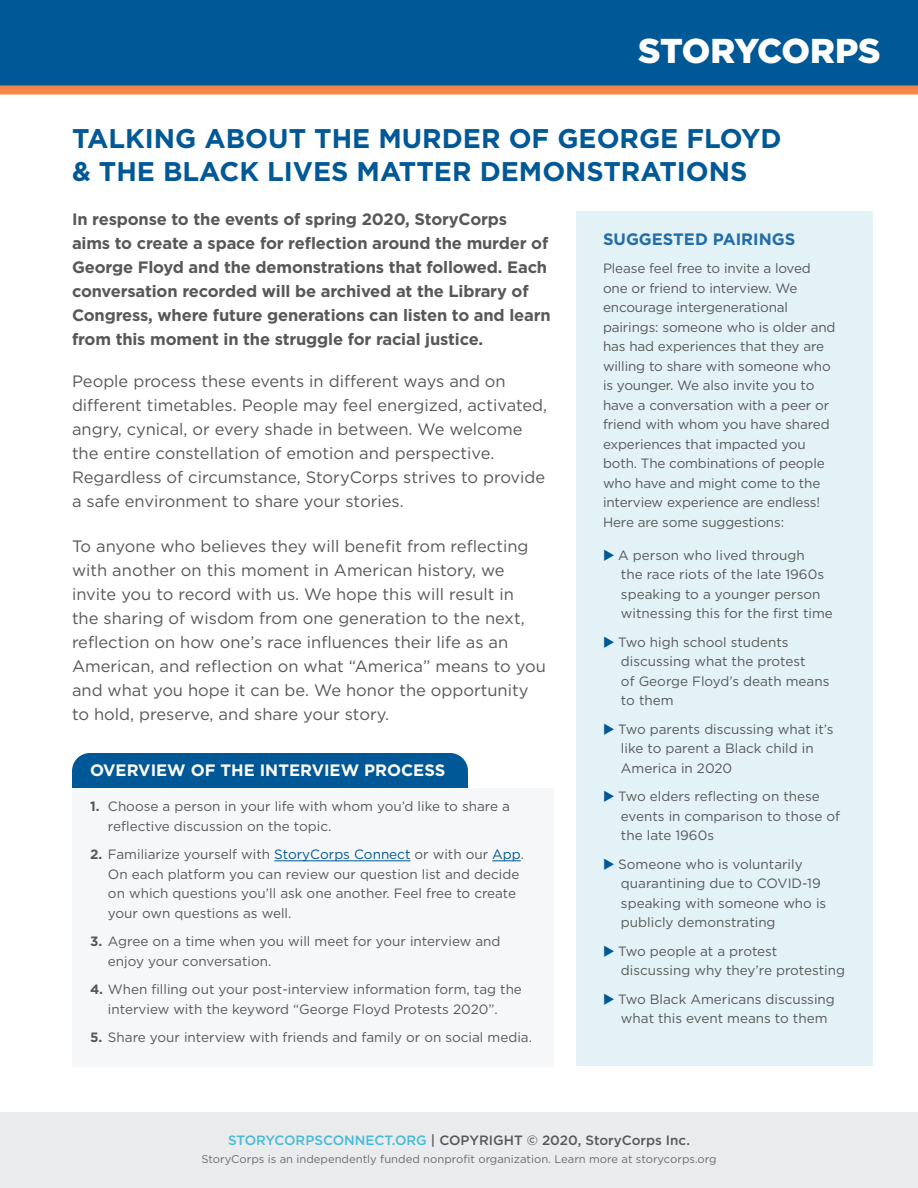
<style>
.page{position:relative;width:918px;height:1188px;background:#fff}
.page>*{position:absolute;margin:0;border:0;box-sizing:border-box;transform-origin:0 0}
.t1{font:900 34.5px "Gotham";letter-spacing:-.02em;color:#fff}
.t2{font:700 27px/33px "Gotham";color:#015897}
.t3{font:16.5px/24px "Gotham";color:#57585a}
.t4{font:700 16.5px/24px "Gotham";letter-spacing:-.01em;color:#57585a}
.t5{font:700 16.5px "Gotham";color:#fff}
.t6{font:700 16.5px "Gotham";color:#236ca7}
.t7{font:13.5px/19.5px "Gotham";color:#57585a}
.t8{font:500 13.5px "Gotham";color:#57585a}
.t9{font:11.25px "Gotham";color:#6c6d70}
.s1{color:#015897}
.s2{font-weight:700}
.s3{color:#48bad5}
</style>
<div class="page">
<div style="left:576px;top:212px;width:297px;height:854px;background:#e3f2f7"></div>
<div style="left:72px;top:753px;width:396px;height:65px;background:#015897;border-radius:18px"></div>
<svg style="left:0;top:0;width:918px;height:94px"></svg>
<div style="left:0;top:1112px;width:918px;height:76px;background:#e9ebec"></div>
<div style="left:72px;top:788px;width:482px;height:278px;background:#f5f7f8"></div>
<hr style="left:274px;top:860px;width:136px;height:1px;background:#015897">
<svg style="left:492px;top:860px;width:29px;height:1px"></svg>
<h1 class="t1" style="left:638px;top:27px;width:244px">STORYCORPS</h1>
<h2 class="t2" style="left:72px;top:121px;width:711px">TALKING ABOUT THE MURDER OF GEORGE FLOYD &amp; THE BLACK LIVES MATTER DEMONSTRATIONS</h2>
<p class="t4" style="left:72px;top:207px;width:480px">In response to the events of spring 2020, StoryCorps<br>aims to create a space for reflection around the murder of George Floyd and the demonstrations that followed. Each conversation recorded will be archived at the Library of Congress, where future generations can listen to and learn from this moment in the struggle for racial justice.</p>
<p class="t3" style="left:72px;top:369px;width:477px">People process these events in different ways and on different timetables. People may feel energized, activated, angry, cynical, or every shade in between. We welcome the entire constellation of emotion and perspective.<br>Regardless of circumstance, StoryCorps strives to provide a safe environment to share your stories.</p>
<p class="t3" style="left:72px;top:534px;width:475px">To anyone who believes they will benefit from reflecting with another on this moment in American history, we invite you to record with us. We hope this will result in<br>the sharing of wisdom from one generation to the next, reflection on how one’s race influences their life as an American, and reflection on what “America” means to you and what you hope it can be. We honor the opportunity to hold, preserve, and share your story.</p>
<p class="t6" style="left:603px;top:228px;width:194px">SUGGESTED PAIRINGS</p>
<p class="t7" style="left:603px;top:259px;width:234px">Please feel free to invite a loved one or friend to interview. We encourage intergenerational pairings: someone who is older and has had experiences that they are willing to share with someone who is younger. We also invite you to have a conversation with a peer or friend with whom you have shared experiences that impacted you both. The combinations of people who have and might come to the interview experience are endless!<br>Here are some suggestions:</p>
<p class="t7" style="left:621px;top:545px;width:213px;text-indent:-18px"><span class="s1">◆</span> A person who lived through<br>the race riots of the late 1960s speaking to a younger person witnessing this for the first time</p>
<p class="t7" style="left:621px;top:632px;width:210px;text-indent:-18px"><span class="s1">◆</span> Two high school students discussing what the protest<br>of George Floyd’s death means to them</p>
<p class="t7" style="left:621px;top:719px;width:214px;text-indent:-18px"><span class="s1">◆</span> Two parents discussing what it’s like to parent a Black child in<br>America in 2020</p>
<p class="t7" style="left:621px;top:787px;width:221px;text-indent:-18px"><span class="s1">◆</span> Two elders reflecting on these events in comparison to those of the late 1960s</p>
<p class="t7" style="left:621px;top:854px;width:207px;text-indent:-18px"><span class="s1">◆</span> Someone who is voluntarily quarantining due to COVID-19 speaking with someone who is publicly demonstrating</p>
<p class="t7" style="left:621px;top:941px;width:226px;text-indent:-18px"><span class="s1">◆</span> Two people at a protest discussing why they’re protesting</p>
<p class="t7" style="left:621px;top:989px;width:215px;text-indent:-18px"><span class="s1">◆</span> Two Black Americans discussing what this event means to them</p>
<p class="t5" style="left:90px;top:760px;width:357px">OVERVIEW OF THE INTERVIEW PROCESS</p>
<p class="t7" style="left:108px;top:797px;width:403px;text-indent:-18px"><span class="s2">1.</span> Choose a person in your life with whom you’d like to share a reflective discussion on the topic.</p>
<p class="t7" style="left:108px;top:845px;width:418px;text-indent:-18px"><span class="s2">2.</span> Familiarize yourself with <span class="s1">StoryCorps Connect</span> or with our <span class="s1">App</span>.<br>On each platform you can review our question list and decide on which questions you’ll ask one another. Feel free to create your own questions as well.</p>
<p class="t7" style="left:108px;top:932px;width:394px;text-indent:-18px"><span class="s2">3.</span> Agree on a time when you will meet for your interview and enjoy your conversation.</p>
<p class="t7" style="left:90px;top:980px;width:433px;text-align:center"><span class="s2">4.</span> When filling out your post-interview information form, tag the interview with the keyword “George Floyd Protests 2020”.</p>
<p class="t7" style="left:90px;top:1028px;width:443px"><span class="s2">5.</span> Share your interview with friends and family or on social media.</p>
<p class="t8" style="left:228px;top:1131px;width:463px"><span class="s3">STORYCORPSCONNECT.ORG</span> | COPYRIGHT © 2020, StoryCorps Inc.</p>
<p class="t9" style="left:201px;top:1152px;width:517px">StoryCorps is an independently funded nonprofit organization. Learn more at storycorps.org</p>
</div>
